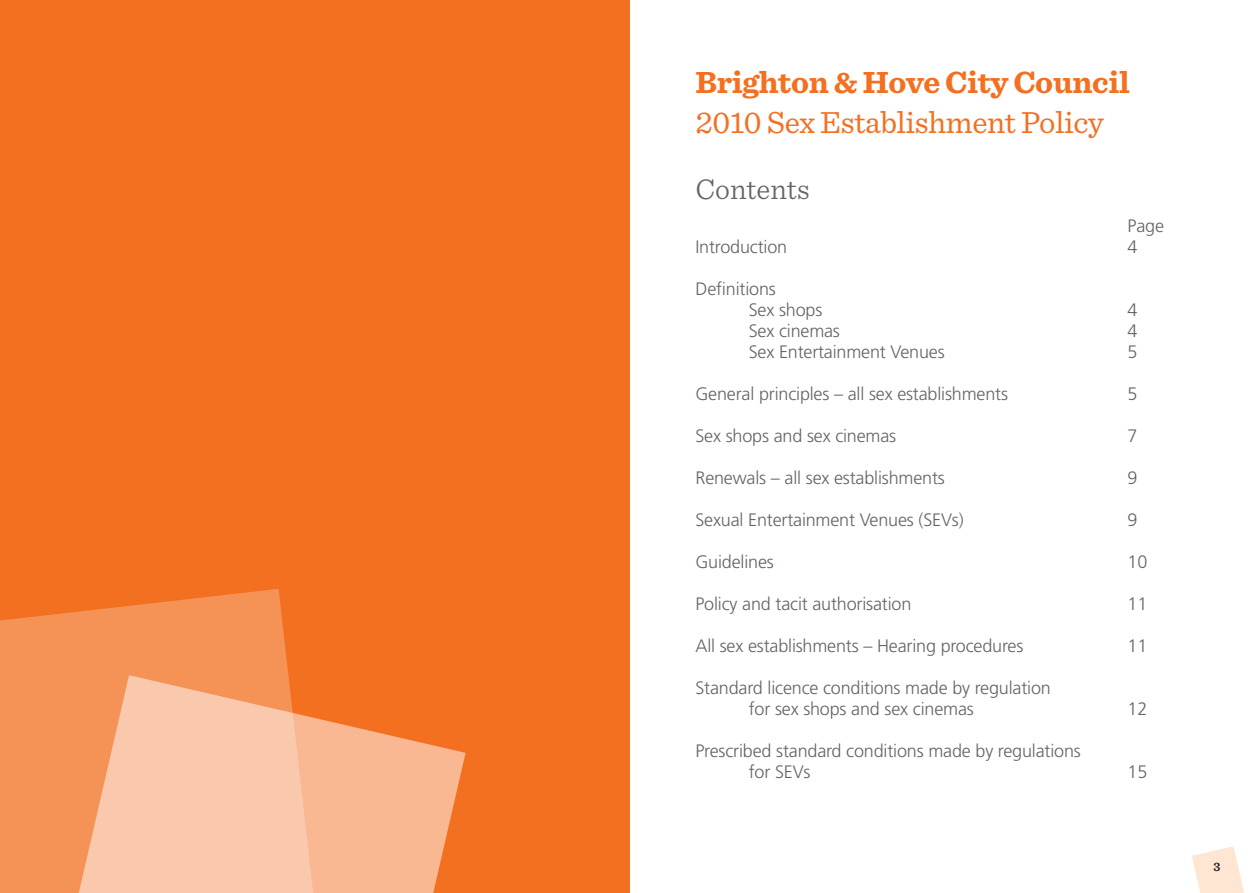
<style>
.page{position:relative;width:1259px;height:893px;background:#fff}
.page>*{position:absolute;margin:0;border:0;box-sizing:border-box;transform-origin:0 0}
.t1{font:31.95px "Sentinel";letter-spacing:-.01em;color:#f37021}
.t2{font:700 31.95px "Sentinel";letter-spacing:-.01em;color:#f37021}
.t3{font:300 29.85px "Sentinel";letter-spacing:-.005em;color:#636466}
.t4{font:300 18px/21px "Frutiger";letter-spacing:-.01em;color:#636466}
.t5{font:600 12.75px "Sentinel";color:#231f20}
</style>
<div class="page">
<svg style="left:1192px;top:846px;width:52px;height:47px"></svg>
<div style="left:0;top:0;width:629px;height:893px;background:#f37021"></div>
<svg style="left:328px;top:721px;width:137px;height:172px;fill:#f9b892"></svg>
<svg style="left:0;top:589px;width:328px;height:304px;background:#f6a575"></svg>
<h1 class="t2" style="left:695px;top:57px;width:436px">Brighton &amp; Hove City Council</h1>
<h1 class="t1" style="left:695px;top:98px;width:410px">2010 Sex Establishment Policy</h1>
<h2 class="t3" style="left:695px;top:166px;width:116px">Contents</h2>
<p class="t4" style="left:1127px;top:215px;width:38px">Page</p>
<p class="t4" style="left:695px;top:236px;width:93px">Introduction</p>
<p class="t4" style="left:1127px;top:236px;width:12px">4</p>
<p class="t4" style="left:749px;top:278px;width:75px;text-indent:-53px">Definitions<br>Sex shops</p>
<p class="t4" style="left:1127px;top:299px;width:12px">4</p>
<p class="t4" style="left:749px;top:320px;width:93px">Sex cinemas</p>
<p class="t4" style="left:1127px;top:320px;width:12px">4</p>
<p class="t4" style="left:749px;top:341px;width:197px">Sex Entertainment Venues</p>
<p class="t4" style="left:1127px;top:341px;width:12px">5</p>
<p class="t4" style="left:695px;top:383px;width:314px">General principles – all sex establishments</p>
<p class="t4" style="left:1127px;top:383px;width:12px">5</p>
<p class="t4" style="left:695px;top:425px;width:202px">Sex shops and sex cinemas</p>
<p class="t4" style="left:1127px;top:425px;width:12px">7</p>
<p class="t4" style="left:695px;top:467px;width:251px">Renewals – all sex establishments</p>
<p class="t4" style="left:1127px;top:467px;width:12px">9</p>
<p class="t4" style="left:695px;top:509px;width:270px">Sexual Entertainment Venues (SEVs)</p>
<p class="t4" style="left:1127px;top:509px;width:12px">9</p>
<p class="t4" style="left:695px;top:551px;width:80px">Guidelines</p>
<p class="t4" style="left:1127px;top:551px;width:21px">10</p>
<p class="t4" style="left:695px;top:593px;width:217px">Policy and tacit authorisation</p>
<p class="t4" style="left:1127px;top:593px;width:21px">11</p>
<p class="t4" style="left:695px;top:635px;width:329px">All sex establishments – Hearing procedures</p>
<p class="t4" style="left:1127px;top:635px;width:21px">11</p>
<p class="t4" style="left:749px;top:677px;width:304px;text-indent:-53px">Standard licence conditions made by regulation for sex shops and sex cinemas</p>
<p class="t4" style="left:1127px;top:698px;width:21px">12</p>
<p class="t4" style="left:749px;top:740px;width:334px;text-indent:-53px">Prescribed standard conditions made by regulations for SEVs</p>
<p class="t4" style="left:1127px;top:761px;width:21px">15</p>
<p class="t5" style="left:1213px;top:857px;width:9px">3</p>
</div>
